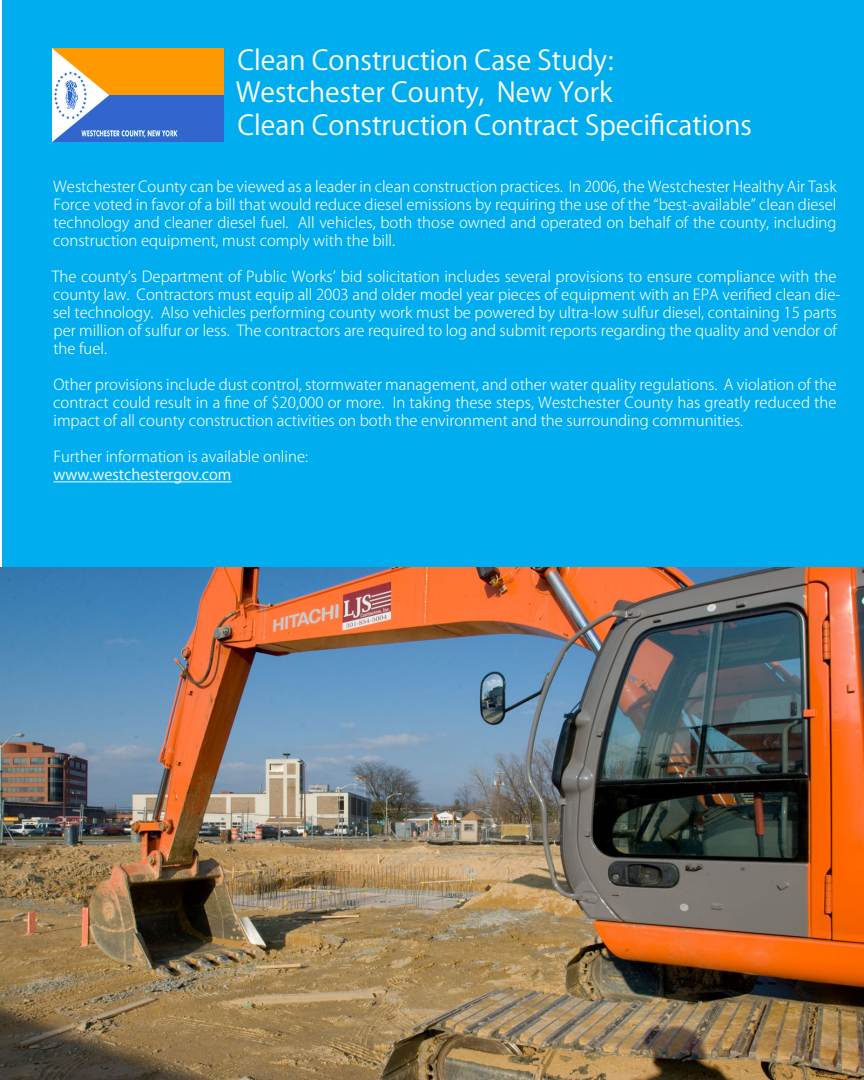
<style>
.page{position:relative;width:864px;height:1080px;background:#fff}
.page>*{position:absolute;margin:0;border:0;box-sizing:border-box;transform-origin:0 0}
.t1{font:27px "Koz Go Pro";color:#fff}
.t2{font:300 15px/18px "Koz Go Pro";color:#fff;text-align:justify}
.t3{font:15px "Koz Go Pro";color:#fff}
</style>
<div class="page">
<div style="left:2px;top:0;width:862px;height:1079px;background:#00aeef"></div>
<hr style="left:53px;top:481px;width:179px;height:1px;background:#fff">
<img style="left:53px;top:48px;width:171px;height:93px">
<img style="left:0;top:568px;width:864px;height:512px">
<p class="t1" style="left:237px;top:42px;width:378px">Clean Construction Case Study:</p>
<p class="t1" style="left:236px;top:75px;width:378px">Westchester County, New York</p>
<p class="t1" style="left:237px;top:107px;width:516px">Clean Construction Contract Specifications</p>
<p class="t2" style="left:53px;top:177px;width:785px">Westchester County can be viewed as a leader in clean construction practices. In 2006, the Westchester Healthy Air Task Force voted in favor of a bill that would reduce diesel emissions by requiring the use of the “best-available” clean diesel technology and cleaner diesel fuel. All vehicles, both those owned and operated on behalf of the county, including construction equipment, must comply with the bill.</p>
<p class="t2" style="left:52px;top:267px;width:790px;text-align:left">The county’s Department of Public Works’ bid solicitation includes several provisions to ensure compliance with the county law. Contractors must equip all 2003 and older model year pieces of equipment with an EPA verified clean die&shy;sel technology. Also vehicles performing county work must be powered by ultra-low sulfur diesel, containing 15 parts per million of sulfur or less. The contractors are required to log and submit reports regarding the quality and vendor of the fuel.</p>
<p class="t2" style="left:53px;top:375px;width:785px">Other provisions include dust control, stormwater management, and other water quality regulations. A violation of the contract could result in a fine of $20,000 or more. In taking these steps, Westchester County has greatly reduced the impact of all county construction activities on both the environment and the surrounding communities.</p>
<p class="t2" style="left:53px;top:447px;width:256px">Further information is available online:</p>
<p class="t3" style="left:53px;top:464px;width:180px">www.westchestergov.com</p>
</div>
